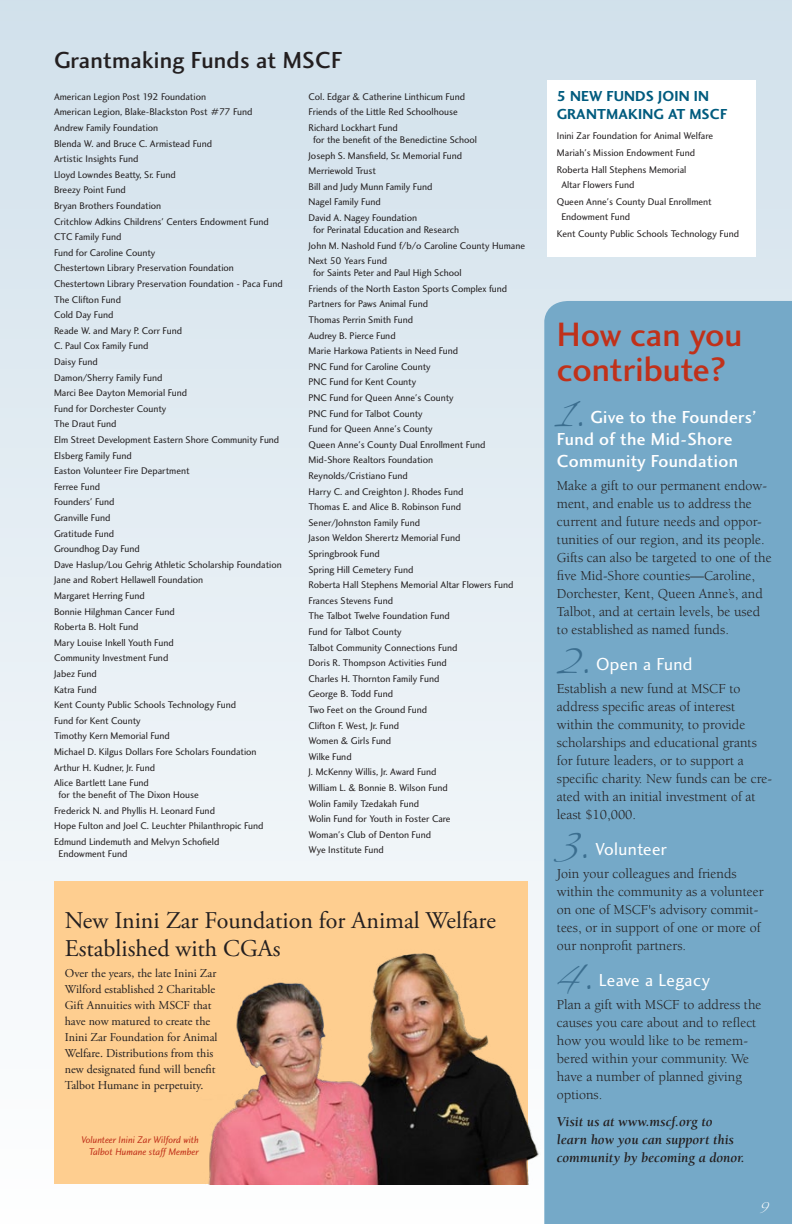
<style>
.page{position:relative;width:792px;height:1224px;background:#fff}
.page>*{position:absolute;margin:0;border:0;box-sizing:border-box;transform-origin:0 0}
.t1{font:48px "Scriptina";color:#3b6e8f}
.t2{font:35px/35px "Charlotte Sans Medium Plain";color:#c0311a}
.t3{font:24px/28px "Adobe Garamond Pro";color:#231f20}
.t4{font:24px "Charlotte Sans Medium Plain";letter-spacing:.01em;color:#231f20}
.t5{font:18px/22px "Charlotte Sans Medium Plain";letter-spacing:.02em;color:#fff}
.t6{font:18px "Charlotte Sans Book Plain";letter-spacing:.02em;color:#fff}
.t7{font:18px "Scriptina";color:#fff}
.t8{font:15px/18px "Charlotte Sans Bold Plain";letter-spacing:.01em;color:#005b7e}
.t9{font:14px/18px "Berkeley";color:#231f20}
.t10{font:italic 700 14px/18px "Berkeley";color:#231f20}
.t11{font:12px/16px "Adobe Garamond Pro";color:#231f20}
.t12{font:10px/15.6px "Charlotte Sans Book Plain";color:#231f20}
.t13{font:10px/12px "Charlotte Sans Book Italic Plain";color:#c0311a;text-align:right}
</style>
<div class="page">
<div style="left:0;top:0;width:792px;height:1224px;background:linear-gradient(to bottom,#d1e1eb,#fefefe)"></div>
<div style="left:54px;top:881px;width:474px;height:303px;background:#fece90"></div>
<div style="left:547px;top:80px;width:208px;height:176px;background:#fff"></div>
<div style="left:544px;top:301px;width:248px;height:923px;background:#75a9c8"></div>
<img style="left:208px;top:928px;width:344px;height:256px">
<h3 class="t4" style="left:54px;top:46px;width:290px">Grantmaking Funds at MSCF</h3>
<p class="t12" style="left:54px;top:89px;width:230px">American Legion Post 192 Foundation<br>American Legion, Blake-Blackston Post #77 Fund<br>Andrew Family Foundation<br>Blenda W. and Bruce C. Armistead Fund<br>Artistic I nsights Fund<br>Lloyd Lowndes Beatty, Sr. Fund<br>Breezy Point Fund<br>Bryan Brothers Foundation<br>Critchlow Adkins Childrens' Centers Endowment Fund<br>CTC Family Fund<br>Fund for Caroline County<br>Chestertown Library Preservation Foundation<br>Chestertown Library Preservation Foundation - Paca Fund<br>The Clifton Fund<br>Cold Day Fund<br>Reade W. and Mary P. Corr Fund<br>C. Paul Cox Family Fund<br>Daisy Fund<br>Damon/Sherry Family Fund<br>Marci Bee Dayton Memorial Fund<br>Fund for Dorchester County<br>The Draut Fund<br>Elm Street Development Eastern Shore Community Fund<br>Elsberg Family Fund<br>Easton Volunteer Fire Department<br>Ferree Fund<br>Founders' Fund<br>Granville Fund<br>Gratitude Fund<br>Groundhog Day Fund<br>Dave Haslup/Lou Gehrig Athletic Scholarship Foundation<br>Jane and Robert Hellawell Foundation<br>Margaret Herring Fund<br>Bonnie H ilghman Cancer Fund<br>Roberta B. Holt Fund<br>Mary Louise I nkell Youth Fund<br>Community I nvestment Fund<br>Jabez Fund<br>Katra Fund<br>Kent County Public Schools Technology Fund<br>Fund for Kent County<br>Timothy Kern Memorial Fund<br>Michael D. Kilgus Dollars Fore Scholars Foundation<br>Arthur H. Kudner, Jr. Fund<br>Alice Bartlett Lane Fund</p>
<p class="t12" style="left:54px;top:787px;width:211px;text-indent:4px">for the benefit of The Dixon House<br>Frederick N. and Phyllis H. Leonard Fund<br>Hope Fulton and Joel C. Leuchter Philanthropic Fund Edmund Lindemuth and Melvyn Schofield</p>
<p class="t12" style="left:58px;top:846px;width:70px">Endowment Fund</p>
<p class="t12" style="left:308px;top:89px;width:158px">Col. Edgar &amp; Catherine Linthicum Fund<br>Friends of the Little Red Schoolhouse<br>Richard Lockhart Fund</p>
<p class="t12" style="left:308px;top:132px;width:170px;text-indent:4px">for the benefit of the Benedictine School<br>Joseph S. Mansfield, Sr. Memorial Fund<br>Merriewold Trust<br>Bill and Judy Munn Family Fund<br>Nagel Family Fund<br>David A. Nagey Foundation</p>
<p class="t12" style="left:308px;top:222px;width:218px;text-indent:4px">for Perinatal Education and Research<br>John M. Nashold Fund f/b/o Caroline County H umane<br>Next 50 Years Fund</p>
<p class="t12" style="left:308px;top:265px;width:207px;text-indent:4px">for Saints Peter and Paul H igh School<br>Friends of the North Easton Sports Complex fund<br>Partners for Paws Animal Fund<br>Thomas Perrin Smith Fund<br>Audrey B. Pierce Fund<br>Marie H arkowa Patients in Need Fund<br>PNC Fund for Caroline County<br>PNC Fund for Kent County<br>PNC Fund for Queen Anne's County<br>PNC Fund for Talbot County<br>Fund for Queen Anne's County<br>Queen Anne's County Dual Enrollment Fund<br>Mid-Shore Realtors Foundation<br>Reynolds/Cristiano Fund<br>H arry C. and Creighton J. Rhodes Fund<br>Thomas E. and Alice B. Robinson Fund<br>Sener/Johnston Family Fund<br>Jason Weldon Sherertz Memorial Fund<br>Springbrook Fund<br>Spring H ill Cemetery Fund<br>Roberta Hall Stephens Memorial Altar Flowers Fund<br>Frances Stevens Fund<br>The Talbot Twelve Foundation Fund<br>Fund for Talbot County<br>Talbot Community Connections Fund<br>Doris R. Thompson Activities Fund<br>Charles H. Thornton Family Fund<br>George B. Todd Fund<br>Two Feet on the Ground Fund<br>Clifton F. West, Jr. Fund<br>Women &amp; Girls Fund<br>Wilke Fund<br>J. McKenny Willis, Jr. Award Fund<br>William L. &amp; Bonnie B. Wilson Fund<br>Wolin Family Tzedakah Fund<br>Wolin Fund for Youth in Foster Care<br>Woman's Club of Denton Fund<br>Wye I nstitute Fund</p>
<h3 class="t3" style="left:65px;top:907px;width:433px">New Inini Zar Foundation for Animal Welfare<br>Established with CGAs</h3>
<p class="t11" style="left:65px;top:965px;width:154px">Over the years, the late Inini Zar<br>Wilford established 2 Charitable<br>Gift Annuities with MSCF that have now matured to create the<br>Inini Zar Foundation for Animal<br>Welfare. Distributions from this new designated fund will benefit<br>Talbot Humane in perpetuity.</p>
<p class="t13" style="left:82px;top:1134px;width:119px">Volunteer Inini Zar Wilford with<br>Talbot Humane staff Member</p>
<h3 class="t8" style="left:557px;top:87px;width:172px">5 NEW FUNDS JOIN IN<br>GRANTMAKING AT MSCF</h3>
<p class="t12" style="left:557px;top:127px;width:158px;line-height:17.2px">I nini Zar Foundation for Animal Welfare<br>Mariah's Mission Endowment Fund<br>Roberta Hall Stephens Memorial</p>
<p class="t12" style="left:557px;top:176px;width:156px;line-height:17.2px;text-indent:4px">Altar Flowers Fund<br>Queen Anne's County Dual Enrollment</p>
<p class="t12" style="left:557px;top:208px;width:184px;line-height:17.2px;text-indent:4px">Endowment Fund<br>Kent County Public Schools Technology Fund</p>
<h2 class="t2" style="left:557px;top:317px;width:187px">How can you contribute?</h2>
<h1 class="t1" style="left:557px;top:382px;width:29px">1.</h1>
<h3 class="t5" style="left:557px;top:406px;width:201px;text-indent:34px">Give to the Founders’<br>Fund of the Mid-Shore<br>Community Foundation</h3>
<p class="t9" style="left:557px;top:477px;width:216px">Make a gift to our permanent endow&shy;ment, and enable us to address the current and future needs and oppor&shy;tunities of our region, and its people.<br>Gifts can also be targeted to one of the five Mid-Shore counties—Caroline, Dorchester, Kent, Queen Anne’s, and Talbot, and at certain levels, be used to established as named funds.</p>
<h1 class="t1" style="left:557px;top:629px;width:35px">2.</h1>
<h3 class="t6" style="left:596px;top:654px;width:98px">Open a Fund</h3>
<p class="t9" style="left:557px;top:680px;width:217px">Establish a new fund at MSCF to address specific areas of interest within the community, to provide scholarships and educational grants for future leaders, or to support a specific charity. New funds can be cre&shy;ated with an initial investment of at least $10,000.</p>
<h1 class="t1" style="left:557px;top:814px;width:34px">3.</h1>
<h3 class="t6" style="left:595px;top:839px;width:73px">Volunteer</h3>
<h3 class="t9" style="left:557px;top:865px;width:208px">Join your colleagues and friends within the community as a volunteer on one of MSCF's advisory commit&shy;tees, or in support of one or more of our nonprofit partners.</h3>
<h1 class="t1" style="left:557px;top:945px;width:38px">4.</h1>
<h3 class="t6" style="left:599px;top:970px;width:113px">Leave a Legacy</h3>
<h3 class="t9" style="left:557px;top:996px;width:206px">Plan a gift with MSCF to address the causes you care about and to reflect how you would like to be remem&shy;bered within your community. We have a number of planned giving options.</h3>
<h3 class="t10" style="left:557px;top:1113px;width:189px">Visit us at www.mscf.org to learn how you can support this community by becoming a donor.</h3>
<h3 class="t7" style="left:760px;top:1196px;width:12px">9</h3>
</div>
